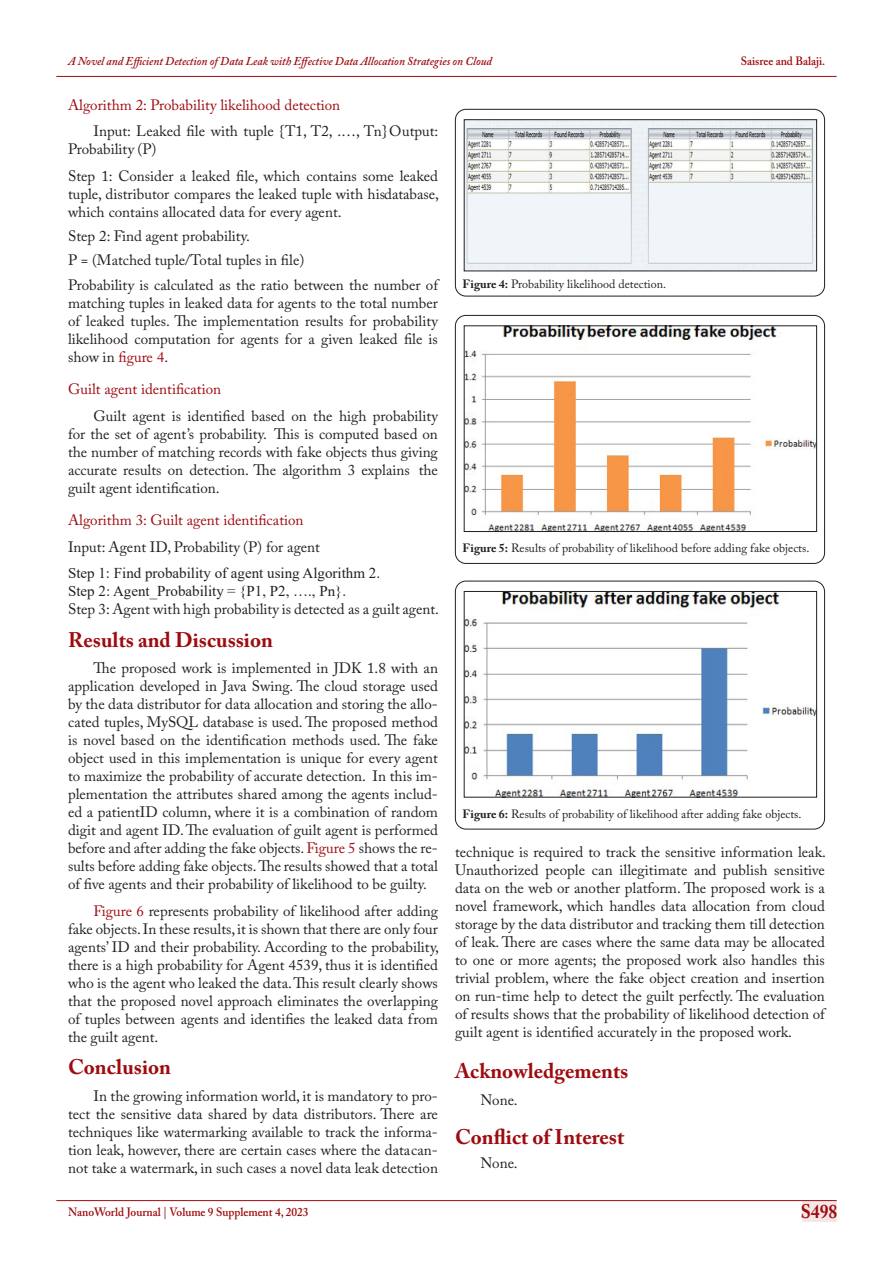
<style>
.page{position:relative;width:893px;height:1263px;background:#fff}
.page>*{position:absolute;margin:0;border:0;box-sizing:border-box;transform-origin:0 0}
.HEADING-NEW-02{font:700 21px "Adobe Caslon Pro";color:#9e0b0f}
.HEADING-NEW-01B{font:700 21px "Adobe Caslon Pro";color:#9e0b0f}
.t1{font:700 19.5px "Adobe Caslon Pro";color:#9e0b0f;scale:.9 1}
.Body_Text{font:15px/18px "Adobe Caslon Pro";color:#231f20;text-align:justify}
.Normal__Web{font:15px/18px "Adobe Caslon Pro";color:#231f20}
.HEADING-NEW-01B-2{font:15px "Adobe Caslon Pro";color:#9e0b0f}
.Body_Text-2{font:15px "Times New Roman";color:#231f20}
.PARA-NEW{font:15px "Adobe Caslon Pro";letter-spacing:-.005em;color:#231f20}
.t2{font:12px "Adobe Caslon Pro";color:#231f20}
.t3{font:italic 600 12px "Adobe Caslon Pro";color:#9e0b0f;scale:.95 1}
.t4{font:600 12px "Adobe Caslon Pro";color:#9e0b0f;scale:.95 1}
.s1{color:#9e0b0f}
.s2{font-weight:700}
</style>
<div class="page">
<div style="left:802px;top:1200px;width:34px;height:21px;background:#f5e7e7"></div>
<hr style="left:56px;top:1200px;width:781px;height:1px;background:#9e0b0f">
<hr style="left:56px;top:76px;width:781px;height:1px;background:#9e0b0f">
<div style="left:455px;top:315px;width:370px;height:249px;border:1px solid #231f20;border-radius:11px"></div>
<img style="left:466px;top:328px;width:349px;height:201px">
<div style="left:455px;top:581px;width:370px;height:248px;border:1px solid #231f20;border-radius:11px"></div>
<img style="left:466px;top:593px;width:349px;height:202px">
<div style="left:464px;top:591px;width:353px;height:206px;border:1px solid #231f20"></div>
<div style="left:455px;top:109px;width:370px;height:187px;border:1px solid #231f20;border-radius:11px"></div>
<img style="left:466px;top:122px;width:349px;height:147px">
<p class="t3" style="left:68px;top:54px;width:448px">A Novel and Efficient Detection of Data Leak with Effective Data Allocation Strategies on Cloud</p>
<p class="t4" style="left:741px;top:54px;width:91px">Saisree and Balaji.</p>
<p class="HEADING-NEW-01B-2" style="left:68px;top:96px;width:274px">Algorithm 2: Probability likelihood detection</p>
<p class="Normal__Web" style="left:68px;top:122px;width:372px;text-indent:26px">Input: Leaked file with tuple {T1, T2, .…, Tn} Output:<br>Probability (P)</p>
<p class="Body_Text" style="left:68px;top:167px;width:372px">Step 1: Consider a leaked file, which contains some leaked tuple, distributor compares the leaked tuple with his database, which contains allocated data for every agent.</p>
<p class="Body_Text" style="left:68px;top:227px;width:183px">Step 2: Find agent probability.</p>
<p class="Body_Text" style="left:68px;top:251px;width:238px">P = (Matched tuple/Total tuples in file)</p>
<p class="Body_Text" style="left:68px;top:276px;width:371px">Probability is calculated as the ratio between the number of matching tuples in leaked data for agents to the total number of leaked tuples. The implementation results for probability likelihood computation for agents for a given leaked file is show in <span class="s1">figure 4</span>.</p>
<p class="HEADING-NEW-01B-2" style="left:68px;top:380px;width:155px">Guilt agent identification</p>
<p class="Normal__Web" style="left:68px;top:407px;width:371px;text-align:justify;text-indent:26px">Guilt agent is identified based on the high probability for the set of agent’s probability. This is computed based on the number of matching records with fake objects thus giving accurate results on detection. The algorithm 3 explains the guilt agent identification.</p>
<p class="HEADING-NEW-01B-2" style="left:68px;top:511px;width:237px">Algorithm 3: Guilt agent identification</p>
<p class="Body_Text" style="left:68px;top:538px;width:253px">Input: Agent ID, Probability (P) for agent</p>
<p class="Body_Text-2" style="left:68px;top:563px;width:314px">Step 1: Find probability of agent using Algorithm 2 .</p>
<p class="Body_Text-2" style="left:68px;top:581px;width:280px">Step 2: Agent_Probability = {P1, P2, …., Pn}.</p>
<p class="Body_Text" style="left:68px;top:600px;width:372px">Step 3: Agent with high probability is detected as a guilt agent.</p>
<p class="HEADING-NEW-02" style="left:68px;top:627px;width:206px">Results and Discussion</p>
<p class="Body_Text" style="left:68px;top:659px;width:371px;text-indent:26px">The proposed work is implemented in JDK 1.8 with an application developed in Java Swing. The cloud storage used by the data distributor for data allocation and storing the allo&shy;cated tuples, MySQL database is used. The proposed method is novel based on the identification methods used. The fake object used in this implementation is unique for every agent to maximize the probability of accurate detection. In this im&shy;plementation the attributes shared among the agents includ&shy;ed a patientID column, where it is a combination of random digit and agent ID. The evaluation of guilt agent is performed before and after adding the fake objects. <span class="s1">Figure 5</span> shows the re&shy;sults before adding fake objects. The results showed that a total of five agents and their probability of likelihood to be guilty.</p>
<p class="Body_Text" style="left:68px;top:902px;width:373px;text-indent:26px"><span class="s1">Figure 6</span> represents probability of likelihood after adding fake objects. In these results, it is shown that there are only four agents’ ID and their probability. According to the probability, there is a high probability for Agent 4539, thus it is identified who is the agent who leaked the data. This result clearly shows that the proposed novel approach eliminates the overlapping of tuples between agents and identifies the leaked data from the guilt agent.</p>
<p class="HEADING-NEW-01B" style="left:68px;top:1055px;width:104px">Conclusion</p>
<p class="Body_Text" style="left:68px;top:1087px;width:371px;text-indent:26px">In the growing information world, it is mandatory to pro&shy;tect the sensitive data shared by data distributors. There are techniques like watermarking available to track the informa&shy;tion leak, however, there are certain cases where the data can&shy;not take a watermark, in such cases a novel data leak detection</p>
<p class="t2" style="left:463px;top:277px;width:205px"><span class="s2">Figure 4:</span> Probability likelihood detection.</p>
<p class="t2" style="left:463px;top:541px;width:348px"><span class="s2">Figure 5:</span> Results of probability of likelihood before adding fake objects.</p>
<p class="t2" style="left:463px;top:806px;width:340px"><span class="s2">Figure 6:</span> Results of probability of likelihood after adding fake objects.</p>
<p class="Body_Text" style="left:455px;top:843px;width:372px">technique is required to track the sensitive information leak.<br>Unauthorized people can illegitimate and publish sensitive data on the web or another platform. The proposed work is a novel framework, which handles data allocation from cloud storage by the data distributor and tracking them till detection of leak. There are cases where the same data may be allocated to one or more agents; the proposed work also handles this trivial problem, where the fake object creation and insertion on run-time help to detect the guilt perfectly. The evaluation of results shows that the probability of likelihood detection of guilt agent is identified accurately in the proposed work.</p>
<p class="HEADING-NEW-01B" style="left:455px;top:1059px;width:175px">Acknowledgements</p>
<p class="PARA-NEW" style="left:480px;top:1091px;width:39px">None.</p>
<p class="HEADING-NEW-02" style="left:455px;top:1124px;width:171px">Conflict of Interest</p>
<p class="PARA-NEW" style="left:480px;top:1154px;width:39px">None.</p>
<p class="t4" style="left:68px;top:1204px;width:255px">NanoWorld Journal | Volume 9 Supplement 4, 2023</p>
<h2 class="t1" style="left:801px;top:1200px;width:42px">S498</h2>
</div>
